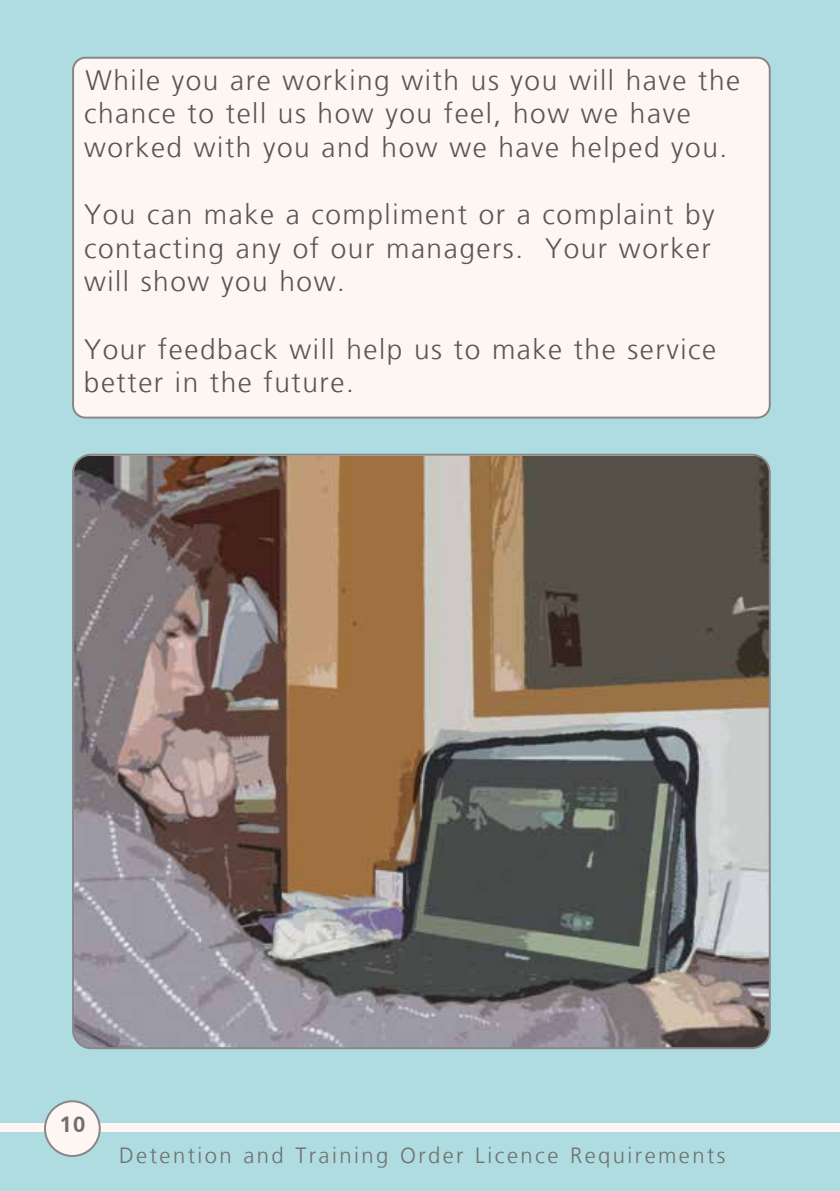
<style>
.page{position:relative;width:840px;height:1191px;background:#fff}
.page>*{position:absolute;margin:0;border:0;box-sizing:border-box;transform-origin:0 0}
.t1{font:300 28px/33.6px "Frutiger LT";letter-spacing:.055em;color:#575756}
.t2{font:300 22px "Frutiger LT";letter-spacing:.11em;color:#706f6f}
.t3{font:700 22px "Frutiger CE";color:#706f6f}
</style>
<div class="page">
<div style="left:0;top:0;width:839px;height:1191px;background:#afdce0"></div>
<div style="left:0;top:1123px;width:839px;height:9px;background:#fef6f2"></div>
<svg style="left:44px;top:1100px;width:57px;height:57px"></svg>
<img style="left:72px;top:454px;width:698px;height:595px">
<div style="left:72px;top:57px;width:698px;height:361px;background:#fef6f2"></div>
<p class="t1" style="left:84px;top:64px;width:657px">While you are working with us you will have the chance to tell us how you feel, how we have worked with you and how we have helped you.</p>
<p class="t1" style="left:84px;top:198px;width:632px">You can make a compliment or a complaint by contacting any of our managers. Your worker will show you how.</p>
<p class="t1" style="left:84px;top:332px;width:633px">Your feedback will help us to make the service better in the future.</p>
<p class="t3" style="left:60px;top:1111px;width:27px">10</p>
<p class="t2" style="left:119px;top:1143px;width:607px">Detention and Training Order Licence Requirements</p>
</div>
